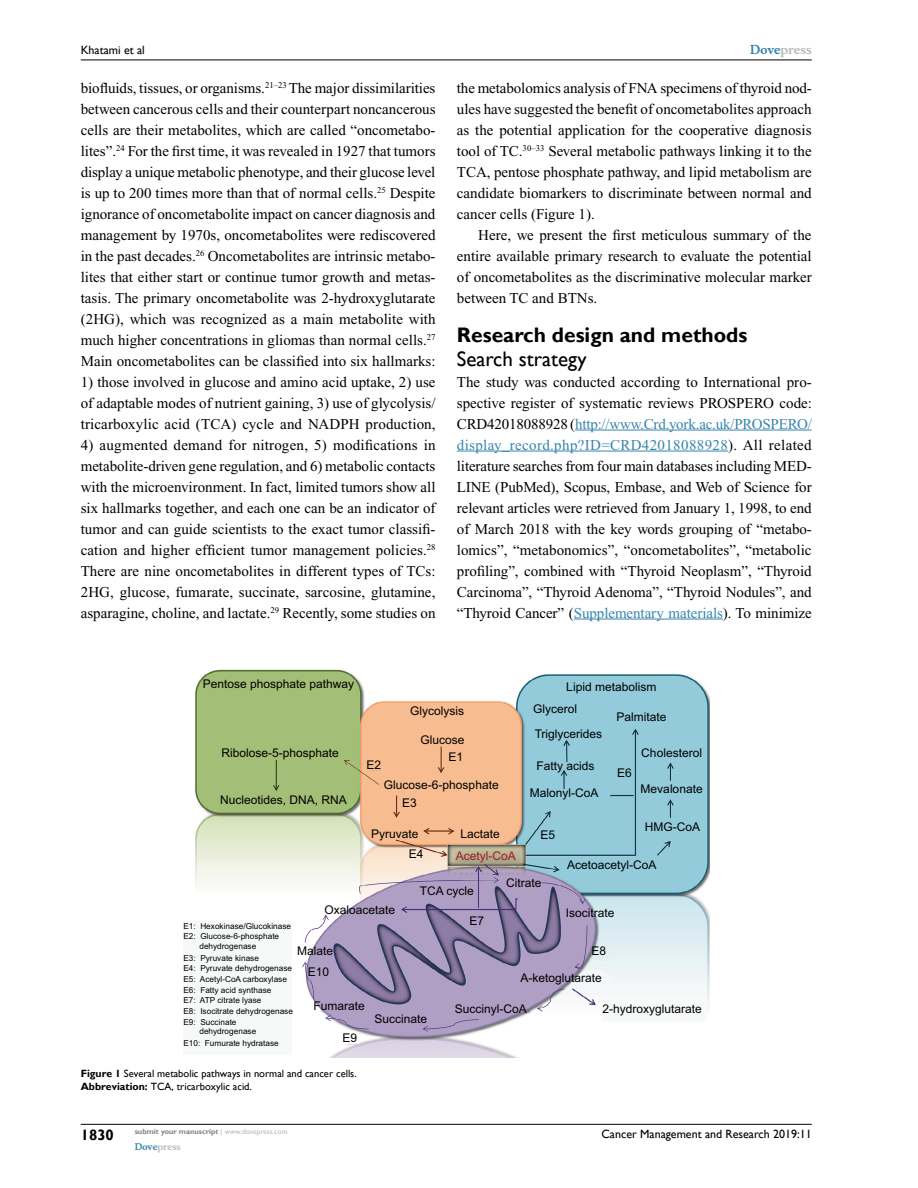
<style>
.page{position:relative;width:918px;height:1188px;background:#fff}
.page>*{position:absolute;margin:0;border:0;box-sizing:border-box;transform-origin:0 0}
.t1{font:700 21px "Gill Sans";color:#000}
.t2{font:21px "Gill Sans";color:#000}
.t3{font:15px/21px "Times New Roman";color:#000;text-align:justify}
.t4{font:700 15px "Gill Sans";color:#000}
.t5{font:12px "Arial";color:#000}
.t6{font:12px "Gill Sans";color:#000}
.t7{font:12px "Arial";color:#9e1c20}
.t8{font:700 12px "Musee";color:#b8babc}
.t9{font:10.5px/13.5px "Gill Sans";color:#000}
.t10{font:700 9px "Musee";color:#b8babc}
.t11{font:8.25px/10.6px "Arial";color:#000}
.t12{font:700 7.5px "Gill Sans";color:#808285}
.s1{color:#3785ad}
.s2{font-weight:700}
.s3{font-weight:400;color:#b8babc}
</style>
<div class="page">
<hr style="left:81px;top:1124px;width:731px;height:1px;background:#000">
<hr style="left:81px;top:60px;width:731px;height:1px;background:#000">
<hr style="left:575px;top:430px;width:237px;height:1px;background:#3785ad">
<hr style="left:457px;top:451px;width:271px;height:1px;background:#3785ad">
<hr style="left:574px;top:619px;width:149px;height:1px;background:#3785ad">
<img style="left:195px;top:669px;width:514px;height:388px">
<p class="t6" style="left:81px;top:43px;width:66px">Khatami et al</p>
<p class="t3" style="left:81px;top:77px;width:356px">biofluids, tissues, or organisms.<sup>21–23</sup> The major dissimilarities between cancerous cells and their counterpart noncancerous cells are their metabolites, which are called “oncometabo&shy;lites”.<sup>24</sup> For the first time, it was revealed in 1927 that tumors display a unique metabolic phenotype, and their glucose level is up to 200 times more than that of normal cells.<sup>25</sup> Despite ignorance of oncometabolite impact on cancer diagnosis and management by 1970s, oncometabolites were rediscovered in the past decades.<sup>26</sup> Oncometabolites are intrinsic metabo&shy;lites that either start or continue tumor growth and metas&shy;tasis. The primary oncometabolite was 2-hydroxyglutarate (2HG), which was recognized as a main metabolite with much higher concentrations in gliomas than normal cells.<sup>27<br></sup>Main oncometabolites can be classified into six hallmarks:</p>
<p class="t3" style="left:81px;top:371px;width:356px">1) those involved in glucose and amino acid uptake, 2) use of adaptable modes of nutrient gaining, 3) use of glycolysis/ tricarboxylic acid (TCA) cycle and NADPH production,</p>
<p class="t3" style="left:81px;top:434px;width:356px">4) augmented demand for nitrogen, 5) modifications in metabolite-driven gene regulation, and 6) metabolic contacts with the microenvironment. In fact, limited tumors show all six hallmarks together, and each one can be an indicator of tumor and can guide scientists to the exact tumor classifi&shy;cation and higher efficient tumor management policies.<sup>28<br></sup>There are nine oncometabolites in different types of TCs:<br>2HG, glucose, fumarate, succinate, sarcosine, glutamine, asparagine, choline, and lactate.<sup>29</sup> Recently, some studies on</p>
<p class="t8" style="left:750px;top:43px;width:63px"><span class="s1">Dove</span>press</p>
<p class="t3" style="left:457px;top:77px;width:357px">the metabolomics analysis of FNA specimens of thyroid nod&shy;ules have suggested the benefit of oncometabolites approach as the potential application for the cooperative diagnosis tool of TC.<sup>30–33</sup> Several metabolic pathways linking it to the TCA, pentose phosphate pathway, and lipid metabolism are candidate biomarkers to discriminate between normal and cancer cells (Figure 1).</p>
<p class="t3" style="left:457px;top:224px;width:356px;text-indent:21px">Here, we present the first meticulous summary of the entire available primary research to evaluate the potential of oncometabolites as the discriminative molecular marker between TC and BTNs.</p>
<h1 class="t1" style="left:457px;top:322px;width:292px">Research design and methods</h1>
<h1 class="t2" style="left:457px;top:346px;width:131px">Search strategy</h1>
<p class="t3" style="left:457px;top:371px;width:357px">The study was conducted according to International pro&shy;spective register of systematic reviews PROSPERO code:<br>CRD42018088928 (<span class="s1">http://www.Crd.york.ac.uk/PROSPERO/ display_record.php?ID=CRD42018088928</span>). All related literature searches from four main databases including MED-LINE (PubMed), Scopus, Embase, and Web of Science for relevant articles were retrieved from January 1, 1998, to end of March 2018 with the key words grouping of “metabo&shy;lomics”, “metabonomics”, “oncometabolites”, “metabolic profiling”, combined with “Thyroid Neoplasm”, “Thyroid Carcinoma”, “Thyroid Adenoma”, “Thyroid Nodules”, and “Thyroid Cancer” (<span class="s1">Supplementary materials</span>). To minimize</p>
<p class="t5" style="left:203px;top:675px;width:153px">Pentose phosphate pathway</p>
<p class="t5" style="left:566px;top:679px;width:92px">Lipid metabolism</p>
<p class="t5" style="left:221px;top:745px;width:119px">Ribolose-5-phosphate</p>
<p class="t5" style="left:220px;top:792px;width:128px">Nucleotides, DNA, RNA</p>
<p class="t5" style="left:533px;top:700px;width:46px">Glycerol</p>
<p class="t5" style="left:410px;top:702px;width:55px">Glycolysis</p>
<p class="t5" style="left:617px;top:708px;width:52px">Palmitate</p>
<p class="t5" style="left:641px;top:745px;width:62px">Cholesterol</p>
<p class="t5" style="left:641px;top:781px;width:64px">Mevalonate</p>
<p class="t5" style="left:645px;top:819px;width:57px">HMG-CoA</p>
<p class="t5" style="left:567px;top:856px;width:91px">Acetoacetyl-CoA</p>
<p class="t5" style="left:535px;top:726px;width:69px">Triglycerides</p>
<p class="t5" style="left:537px;top:757px;width:60px">Fatty acids</p>
<p class="t5" style="left:530px;top:785px;width:70px">Malonyl-CoA</p>
<p class="t5" style="left:421px;top:732px;width:46px">Glucose</p>
<p class="t5" style="left:449px;top:748px;width:16px">E1</p>
<p class="t5" style="left:367px;top:756px;width:16px">E2</p>
<p class="t5" style="left:617px;top:764px;width:16px">E6</p>
<p class="t5" style="left:384px;top:776px;width:116px">Glucose-6-phosphate</p>
<p class="t5" style="left:371px;top:825px;width:49px">Pyruvate</p>
<p class="t5" style="left:460px;top:825px;width:41px">Lactate</p>
<p class="t5" style="left:402px;top:795px;width:16px">E3</p>
<p class="t5" style="left:541px;top:827px;width:16px">E5</p>
<p class="t5" style="left:409px;top:845px;width:16px">E4</p>
<p class="t7" style="left:456px;top:847px;width:62px">Acetyl-CoA</p>
<p class="t5" style="left:506px;top:875px;width:37px">Citrate</p>
<p class="t5" style="left:420px;top:883px;width:56px">TCA cycle</p>
<p class="t5" style="left:325px;top:901px;width:72px">Oxaloacetate</p>
<p class="t11" style="left:183px;top:920px;width:109px">E1: Hexokinase/Glucokinase</p>
<p class="t11" style="left:183px;top:931px;width:97px">E2: Glucose-6-phosphate</p>
<p class="t11" style="left:199px;top:941px;width:58px">dehydrogenase</p>
<p class="t11" style="left:183px;top:952px;width:110px">E3: Pyruvate kinase<br>E4: Pyruvate dehydrogenase<br>E5: Acetyl-CoA carboxylase</p>
<p class="t11" style="left:183px;top:985px;width:111px">E6: Fatty acid synthase<br>E7: ATP citrate lyase<br>E8: Isocitrate dehydrogenase<br>E9: Succinate</p>
<p class="t11" style="left:183px;top:1026px;width:97px;line-height:11.1px;text-indent:16px">dehydrogenase<br>E10: Fumurate hydratase</p>
<p class="t5" style="left:297px;top:942px;width:38px">Malate</p>
<p class="t5" style="left:308px;top:964px;width:23px">E10</p>
<p class="t5" style="left:313px;top:997px;width:53px">Fumarate</p>
<p class="t5" style="left:343px;top:1030px;width:16px">E9</p>
<p class="t9" style="left:81px;top:1067px;width:277px"><span class="s2">Figure 1</span> Several metabolic pathways in normal and cancer cells.<br><span class="s2">Abbreviation:</span> TCA, tricarboxylic acid.</p>
<p class="t5" style="left:374px;top:1010px;width:54px">Succinate</p>
<p class="t4" style="left:81px;top:1126px;width:35px">1830</p>
<p class="t12" style="left:135px;top:1127px;width:154px">submit your manuscript <span class="s3">| www.dovepress.com</span></p>
<p class="t10" style="left:135px;top:1141px;width:48px"><span class="s1">Dove</span>press</p>
<p class="t5" style="left:469px;top:912px;width:16px">E7</p>
<p class="t5" style="left:566px;top:904px;width:50px">Isocitrate</p>
<p class="t5" style="left:592px;top:942px;width:16px">E8</p>
<p class="t5" style="left:521px;top:970px;width:83px">A-ketoglutarate</p>
<p class="t5" style="left:455px;top:1001px;width:74px">Succinyl-CoA</p>
<p class="t5" style="left:603px;top:1001px;width:101px">2-hydroxyglutarate</p>
<p class="t6" style="left:601px;top:1127px;width:212px">Cancer Management and Research 2019:11</p>
</div>
